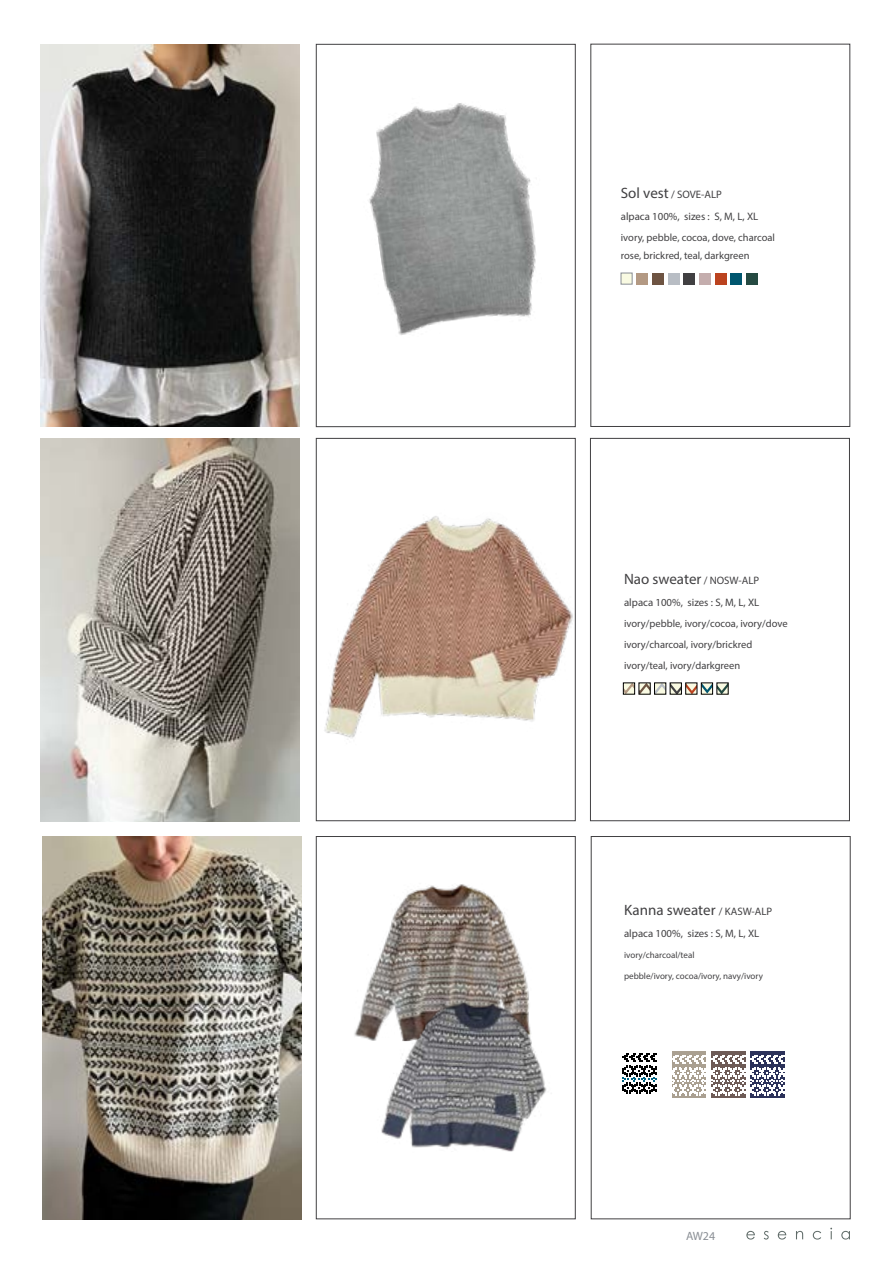
<style>
.page{position:relative;width:893px;height:1263px;background:#fff}
.page>*{position:absolute;margin:0;border:0;box-sizing:border-box;transform-origin:0 0}
.t1{font:15px "Myriad Pro";color:#414042}
.t2{font:12px "Myriad Pro";color:#898e94}
.t3{font:10.8px/22.5px "Myriad Pro";color:#414042}
.t4{font:10.5px/21px "Myriad Pro";color:#414042}
.t5{font:9px "Myriad Pro";color:#414042}
.s1{font-size:15px}
.s2{font-size:10.8px}
</style>
<div class="page">
<svg style="left:746px;top:1228px;width:104px;height:11px"></svg>
<img style="left:40px;top:439px;width:260px;height:382px">
<img style="left:324px;top:516px;width:249px;height:222px">
<div style="left:316px;top:438px;width:259px;height:383px;border:1px solid #414042"></div>
<div style="left:590px;top:438px;width:260px;height:383px;border:1px solid #414042"></div>
<img style="left:40px;top:44px;width:260px;height:383px">
<img style="left:369px;top:103px;width:167px;height:232px">
<div style="left:316px;top:44px;width:259px;height:383px;border:1px solid #414042"></div>
<div style="left:715px;top:273px;width:11px;height:11px;background:#bb431f"></div>
<div style="left:731px;top:273px;width:11px;height:11px;background:#00566f"></div>
<div style="left:636px;top:273px;width:12px;height:11px;background:#b39983"></div>
<div style="left:621px;top:273px;width:11px;height:11px;background:#f9fae2;border:1px solid #898e94"></div>
<div style="left:652px;top:273px;width:12px;height:11px;background:#6e5442"></div>
<div style="left:684px;top:273px;width:11px;height:11px;background:#414042"></div>
<div style="left:668px;top:273px;width:11px;height:11px;background:#b8bdc4"></div>
<div style="left:746px;top:273px;width:12px;height:11px;background:#254a42"></div>
<div style="left:699px;top:273px;width:12px;height:11px;background:#c4adad"></div>
<svg style="left:623px;top:683px;width:105px;height:11px"></svg>
<div style="left:654px;top:683px;width:12px;height:11px;border:1px solid #000"></div>
<div style="left:591px;top:836px;width:259px;height:383px;border:1px solid #414042"></div>
<img style="left:42px;top:836px;width:260px;height:383px">
<div style="left:316px;top:836px;width:259px;height:383px;border:1px solid #414042"></div>
<svg style="left:672px;top:1051px;width:113px;height:46px"></svg>
<svg style="left:622px;top:1053px;width:34px;height:41px"></svg>
<img style="left:354px;top:884px;width:174px;height:157px">
<img style="left:374px;top:987px;width:173px;height:165px">
<p class="t3" style="left:621px;top:182px;width:139px"><span class="s1">Sol vest</span> / SOVE-ALP<br>alpaca 100%, sizes : S, M, L, XL</p>
<p class="t4" style="left:621px;top:228px;width:156px;line-height:18px">ivory, pebble, cocoa, dove, charcoal rose, brickred, teal, darkgreen</p>
<h1 class="t1" style="left:624px;top:570px;width:137px">Nao sweater <span class="s2">/ NOSW-ALP</span></h1>
<p class="t3" style="left:624px;top:591px;width:137px">alpaca 100%, sizes : S, M, L, XL</p>
<p class="t4" style="left:624px;top:613px;width:165px">ivory/pebble, ivory/cocoa, ivory/dove ivory/charcoal, ivory/brickred ivory/teal, ivory/darkgreen</p>
<h1 class="t1" style="left:624px;top:900px;width:150px">Kanna sweater <span class="s2">/ KASW-ALP</span></h1>
<p class="t3" style="left:624px;top:922px;width:137px">alpaca 100%, sizes : S, M, L, XL</p>
<p class="t5" style="left:624px;top:950px;width:72px">ivory/charcoal/teal</p>
<p class="t5" style="left:624px;top:971px;width:140px">pebble/ivory, cocoa/ivory, navy/ivory</p>
<p class="t2" style="left:686px;top:1228px;width:31px">AW24</p>
</div>
